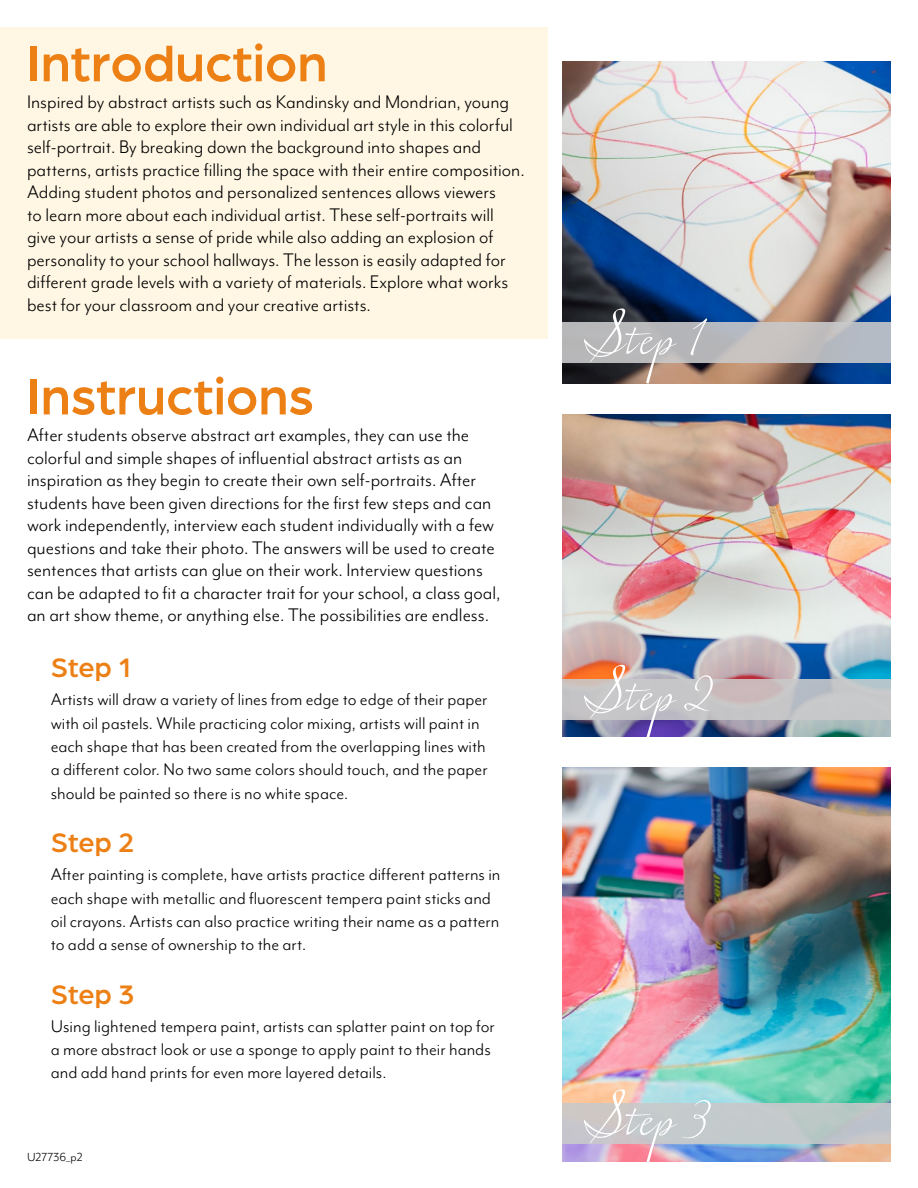
<style>
.page{position:relative;width:918px;height:1188px;background:#fff}
.page>*{position:absolute;margin:0;border:0;box-sizing:border-box;transform-origin:0 0}
.t1{font:65.85px "Lush Script";letter-spacing:.035em;color:#fff}
.t2{font:500 54px "Arboria";color:#ec8015}
.t3{font:500 28.5px "Arboria";color:#ec8015}
.t4{font:21px/22.5px "Mr Eaves Mod OT";color:#000}
.t5{font:19.5px/23.4px "Mr Eaves Mod OT";color:#000}
.t6{font:13.5px "Mr Eaves Mod OT";color:#000}
</style>
<div class="page">
<div style="left:0;top:27px;width:547px;height:311px;background:#fff7e4"></div>
<img style="left:562px;top:414px;width:329px;height:322px">
<img style="left:562px;top:61px;width:329px;height:322px">
<img style="left:562px;top:768px;width:329px;height:393px">
<svg style="left:562px;top:323px;width:329px;height:40px;background:#bababd"></svg>
<svg style="left:562px;top:679px;width:329px;height:40px;background:#c5c3c6"></svg>
<div style="left:562px;top:1104px;width:329px;height:40px;background:#c9c9ca"></div>
<h2 class="t2" style="left:27px;top:27px;width:302px">Introduction</h2>
<p class="t4" style="left:27px;top:91px;width:499px">Inspired by abstract artists such as Kandinsky and Mondrian, young artists are able to explore their own individual art style in this colorful self-portrait. By breaking down the background into shapes and patterns, artists practice filling the space with their entire composition.<br>Adding student photos and personalized sentences allows viewers<br>to learn more about each individual artist. These self-portraits will give your artists a sense of pride while also adding an explosion of personality to your school hallways. The lesson is easily adapted for different grade levels with a variety of materials. Explore what works best for your classroom and your creative artists.</p>
<h2 class="t2" style="left:27px;top:360px;width:288px">Instructions</h2>
<p class="t4" style="left:27px;top:424px;width:475px">After students observe abstract art examples, they can use the colorful and simple shapes of influential abstract artists as an inspiration as they begin to create their own self-portraits. After students have been given directions for the first few steps and can work independently, interview each student individually with a few questions and take their photo. The answers will be used to create sentences that artists can glue on their work. Interview questions can be adapted to fit a character trait for your school, a class goal, an art show theme, or anything else. The possibilities are endless.</p>
<h3 class="t3" style="left:51px;top:649px;width:83px">Step 1</h3>
<p class="t5" style="left:51px;top:688px;width:438px">Artists will draw a variety of lines from edge to edge of their paper with oil pastels. While practicing color mixing, artists will paint in each shape that has been created from the overlapping lines with a different color. No two same colors should touch, and the paper should be painted so there is no white space.</p>
<h3 class="t3" style="left:51px;top:824px;width:85px">Step 2</h3>
<p class="t5" style="left:51px;top:863px;width:451px">After painting is complete, have artists practice different patterns in each shape with metallic and fluorescent tempera paint sticks and oil crayons. Artists can also practice writing their name as a pattern to add a sense of ownership to the art.</p>
<h3 class="t3" style="left:51px;top:975px;width:85px">Step 3</h3>
<p class="t5" style="left:51px;top:1014px;width:446px">Using lightened tempera paint, artists can splatter paint on top for a more abstract look or use a sponge to apply paint to their hands and add hand prints for even more layered details.</p>
<p class="t6" style="left:27px;top:1149px;width:57px">U27736_p2</p>
<h1 class="t1" style="left:583px;top:292px;width:125px">Step 1</h1>
<h1 class="t1" style="left:583px;top:649px;width:133px">Step 2</h1>
<h1 class="t1" style="left:583px;top:1073px;width:130px">Step 3</h1>
</div>
